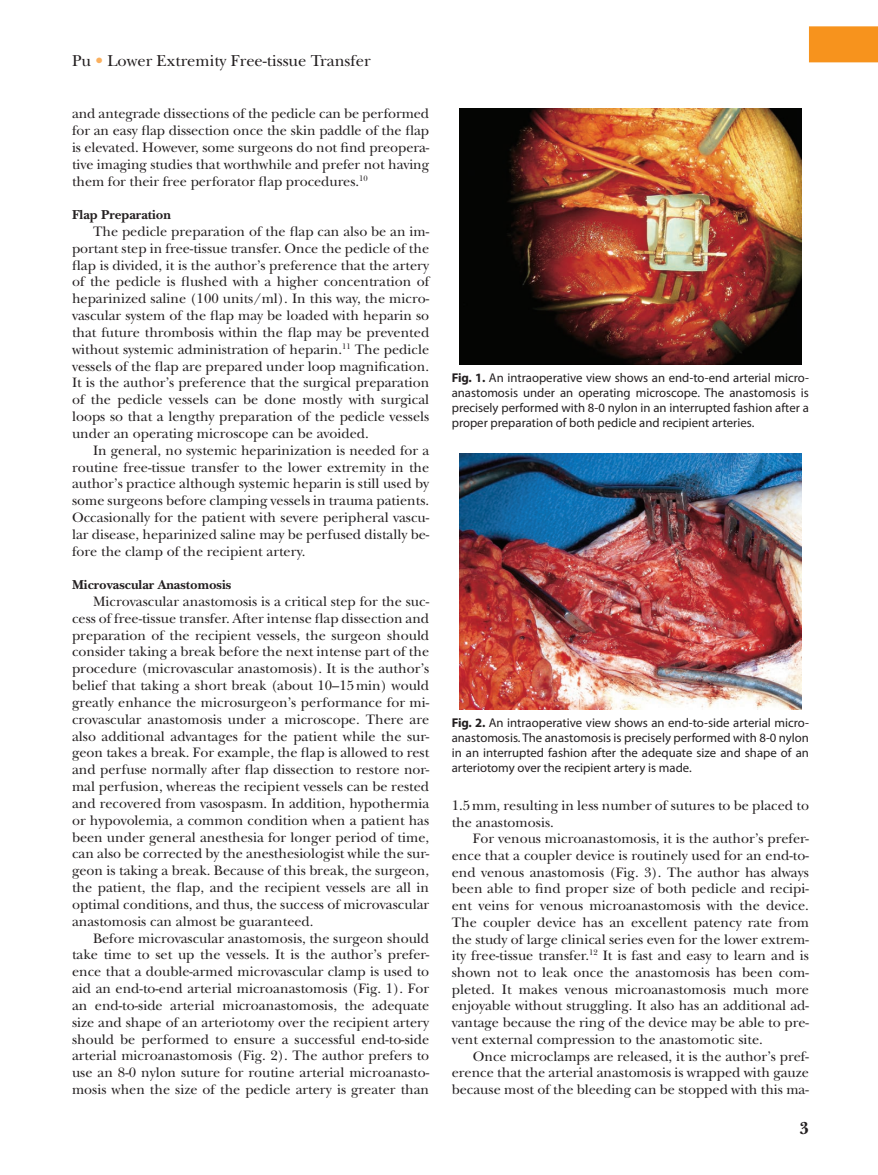
<style>
.page{position:relative;width:878px;height:1175px;background:#fff}
.page>*{position:absolute;margin:0;border:0;box-sizing:border-box;transform-origin:0 0}
.t1{font:700 18px "New Baskerville";color:#231f20}
.t2{font:16.5px "New Baskerville";color:#231f20}
.t3{font:14.25px/16.8px "New Baskerville";color:#231f20;text-align:justify}
.t4{font:700 13.5px "New Baskerville";color:#231f20}
.t5{font:12.75px/15px "Myriad Pro";color:#231f20;text-align:justify}
.s1{color:#fab05f}
.s2{font-weight:700}
</style>
<div class="page">
<div style="left:808px;top:26px;width:70px;height:36px;background:#f7931d"></div>
<img style="left:459px;top:108px;width:342px;height:257px">
<img style="left:459px;top:453px;width:342px;height:257px">
<p class="t2" style="left:72px;top:51px;width:300px">Pu <span class="s1">•</span> Lower Extremity Free-tissue Transfer</p>
<p class="t3" style="left:72px;top:105px;width:359px">and antegrade dissections of the pedicle can be performed for an easy flap dissection once the skin paddle of the flap is elevated. However, some surgeons do not find preopera&shy;tive imaging studies that worthwhile and prefer not having them for their free perforator flap procedures.<sup>10</sup></p>
<p class="t4" style="left:72px;top:207px;width:100px">Flap Preparation</p>
<p class="t3" style="left:72px;top:223px;width:359px;text-indent:21px">The pedicle preparation of the flap can also be an im&shy;portant step in free-tissue transfer. Once the pedicle of the flap is divided, it is the author’s preference that the artery of the pedicle is flushed with a higher concentration of heparinized saline (100 units/ml). In this way, the micro&shy;vascular system of the flap may be loaded with heparin so that future thrombosis within the flap may be prevented without systemic administration of heparin.<sup>11</sup> The pedicle vessels of the flap are prepared under loop magnification.<br>It is the author’s preference that the surgical preparation of the pedicle vessels can be done mostly with surgical loops so that a lengthy preparation of the pedicle vessels under an operating microscope can be avoided.</p>
<p class="t3" style="left:72px;top:442px;width:359px;text-indent:21px">In general, no systemic heparinization is needed for a routine free-tissue transfer to the lower extremity in the author’s practice although systemic heparin is still used by some surgeons before clamping vessels in trauma patients.<br>Occasionally for the patient with severe peripheral vascu&shy;lar disease, heparinized saline may be perfused distally be&shy;fore the clamp of the recipient artery.</p>
<p class="t4" style="left:72px;top:577px;width:161px">Microvascular Anastomosis</p>
<p class="t3" style="left:72px;top:593px;width:359px;text-indent:21px">Microvascular anastomosis is a critical step for the suc&shy;cess of free-tissue transfer. After intense flap dissection and preparation of the recipient vessels, the surgeon should consider taking a break before the next intense part of the procedure (microvascular anastomosis). It is the author’s belief that taking a short break (about 10–15min) would greatly enhance the microsurgeon’s performance for mi&shy;crovascular anastomosis under a microscope. There are also additional advantages for the patient while the sur&shy;geon takes a break. For example, the flap is allowed to rest and perfuse normally after flap dissection to restore nor&shy;mal perfusion, whereas the recipient vessels can be rested and recovered from vasospasm. In addition, hypothermia or hypovolemia, a common condition when a patient has been under general anesthesia for longer period of time, can also be corrected by the anesthesiologist while the sur&shy;geon is taking a break. Because of this break, the surgeon, the patient, the flap, and the recipient vessels are all in optimal conditions, and thus, the success of microvascular anastomosis can almost be guaranteed.</p>
<p class="t3" style="left:72px;top:929px;width:359px;text-indent:21px">Before microvascular anastomosis, the surgeon should take time to set up the vessels. It is the author’s prefer&shy;ence that a double-armed microvascular clamp is used to aid an end-to-end arterial microanastomosis (Fig. 1). For an end-to-side arterial microanastomosis, the adequate size and shape of an arteriotomy over the recipient artery should be performed to ensure a successful end-to-side arterial microanastomosis (Fig. 2). The author prefers to use an 8-0 nylon suture for routine arterial microanasto&shy;mosis when the size of the pedicle artery is greater than</p>
<p class="t5" style="left:452px;top:370px;width:358px"><span class="s2">Fig. 1.</span> An intraoperative view shows an end-to-end arterial micro&shy;anastomosis under an operating microscope. The anastomosis is precisely performed with 8-0 nylon in an interrupted fashion after a proper preparation of both pedicle and recipient arteries.</p>
<p class="t5" style="left:452px;top:715px;width:359px"><span class="s2">Fig. 2.</span> An intraoperative view shows an end-to-side arterial micro&shy;anastomosis. The anastomosis is precisely performed with 8-0 nylon in an interrupted fashion after the adequate size and shape of an arteriotomy over the recipient artery is made.</p>
<p class="t3" style="left:452px;top:797px;width:359px">1.5mm, resulting in less number of sutures to be placed to the anastomosis.</p>
<p class="t3" style="left:452px;top:830px;width:359px;text-indent:21px">For venous microanastomosis, it is the author’s prefer&shy;ence that a coupler device is routinely used for an end-to&shy;end venous anastomosis (Fig. 3). The author has always been able to find proper size of both pedicle and recipi&shy;ent veins for venous microanastomosis with the device.<br>The coupler device has an excellent patency rate from the study of large clinical series even for the lower extrem&shy;ity free-tissue transfer.<sup>12</sup> It is fast and easy to learn and is shown not to leak once the anastomosis has been com&shy;pleted. It makes venous microanastomosis much more enjoyable without struggling. It also has an additional ad&shy;vantage because the ring of the device may be able to pre&shy;vent external compression to the anastomotic site.</p>
<p class="t3" style="left:452px;top:1047px;width:359px;text-indent:21px">Once microclamps are released, it is the author’s pref&shy;erence that the arterial anastomosis is wrapped with gauze because most of the bleeding can be stopped with this ma-</p>
<p class="t1" style="left:799px;top:1118px;width:11px">3</p>
</div>
